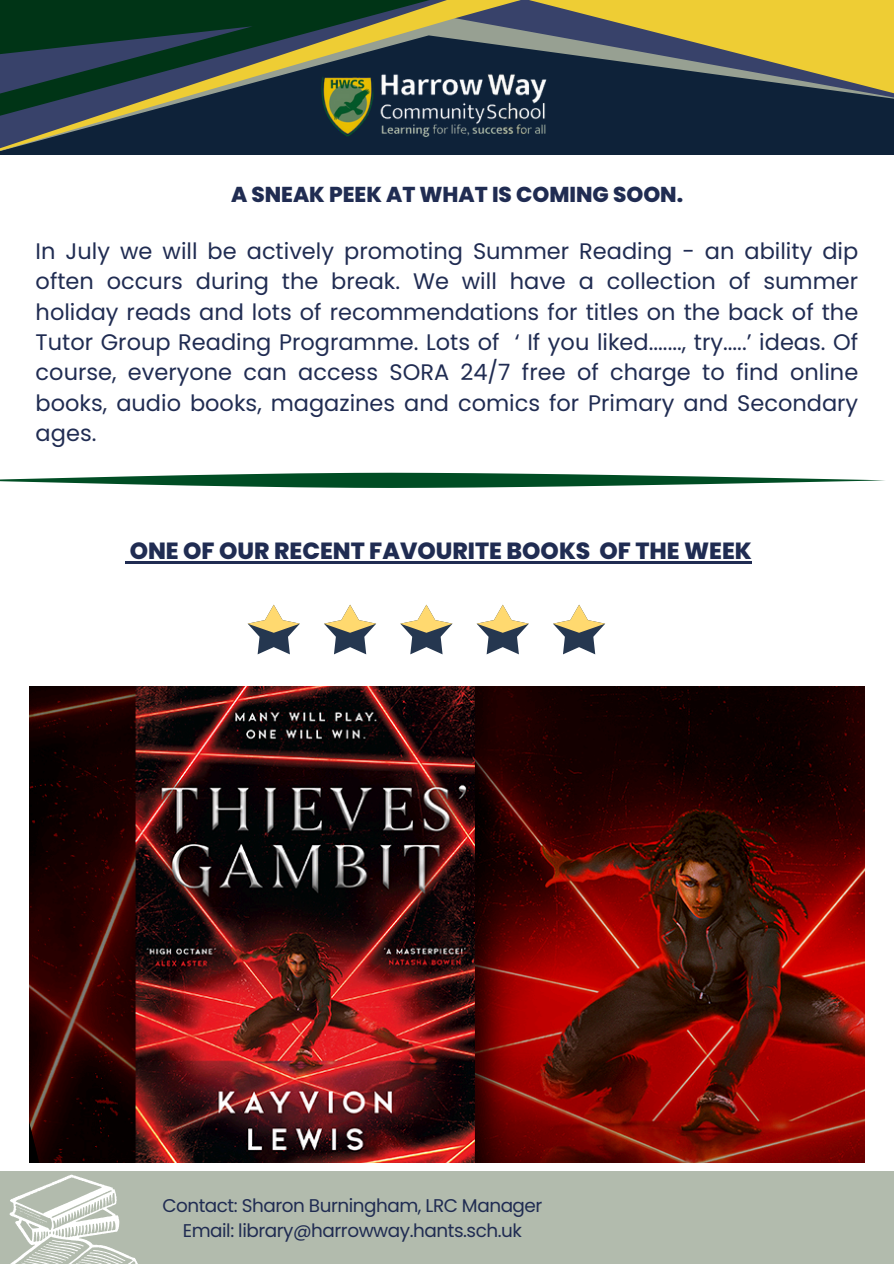
<style>
.page{position:relative;width:894px;height:1264px;background:#fff}
.page>*{position:absolute;margin:0;border:0;box-sizing:border-box;transform-origin:0 0}
.t1{font:800 23.4px "Poppins";color:#202c52}
.t2{font:22.5px/30.3px "Poppins";color:#202c52;text-align:justify}
.t3{font:800 21.45px "Poppins";color:#202c52}
.t4{font:18.45px "Poppins";letter-spacing:-.025em;color:#202c52}
</style>
<div class="page">
<div style="left:0;top:1171px;width:893px;height:92px;background:#b2bbad"></div>
<svg style="left:0;top:1174px;width:142px;height:90px"></svg>
<div style="left:520px;top:1px;width:373px;height:154px;background:#0e2239"></div>
<svg style="left:528px;top:1px;width:365px;height:93px;background:#a59749"></svg>
<svg style="left:0;top:1px;width:520px;height:154px;background:#32473c"></svg>
<svg style="left:0;top:26px;width:253px;height:71px;background:#27433f"></svg>
<img style="left:256px;top:51px;width:398px;height:91px">
<svg style="left:247px;top:604px;width:53px;height:50px"></svg>
<svg style="left:324px;top:604px;width:52px;height:50px"></svg>
<svg style="left:400px;top:604px;width:52px;height:50px"></svg>
<svg style="left:476px;top:604px;width:52px;height:50px"></svg>
<svg style="left:553px;top:604px;width:52px;height:50px"></svg>
<svg style="left:0;top:472px;width:885px;height:16px"></svg>
<img style="left:29px;top:686px;width:835px;height:476px">
<hr style="left:130px;top:561px;width:460px;height:2px;background:#202c52">
<svg style="left:590px;top:561px;width:9px;height:2px"></svg>
<hr style="left:599px;top:561px;width:152px;height:2px;background:#202c52">
<p class="t3" style="left:231px;top:180px;width:453px">A SNEAK PEEK AT WHAT IS COMING SOON.</p>
<p class="t2" style="left:36px;top:236px;width:823px">In July we will be actively promoting Summer Reading - an ability dip often occurs during the break. We will have a collection of summer holiday reads and lots of recommendations for titles on the back of the Tutor Group Reading Programme. Lots of ‘ If you liked......., try.....’ ideas. Of course, everyone can access SORA 24/7 free of charge to find online books, audio books, magazines and comics for Primary and Secondary ages.</p>
<p class="t1" style="left:130px;top:534px;width:623px">ONE OF OUR RECENT FAVOURITE BOOKS OF THE WEEK</p>
<p class="t4" style="left:162px;top:1192px;width:381px">Contact: Sharon Burningham, LRC Manager</p>
<h1 class="t4" style="left:183px;top:1217px;width:340px">Email: library@harrowway.hants.sch.uk</h1>
</div>
